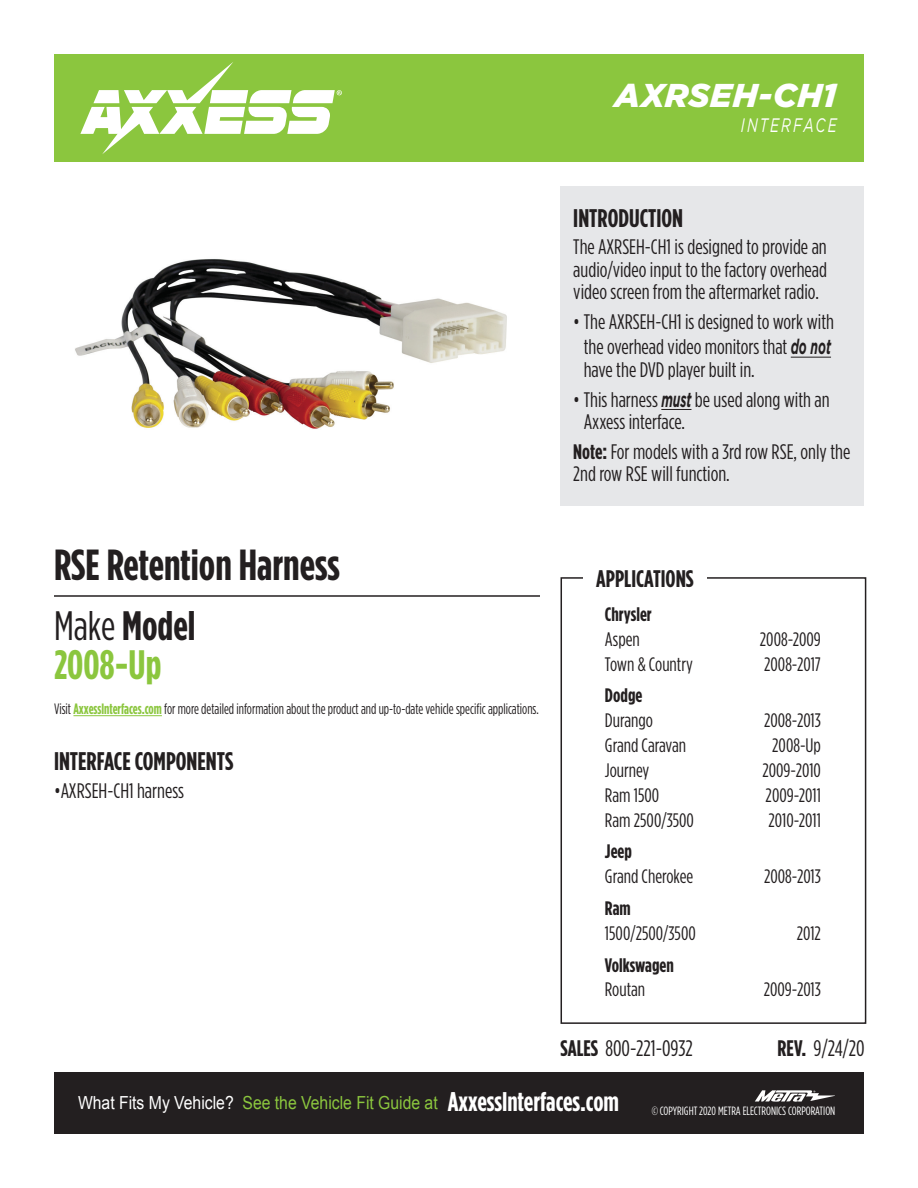
<style>
.page{position:relative;width:918px;height:1188px;background:#fff}
.page>*{position:absolute;margin:0;border:0;box-sizing:border-box;transform-origin:0 0}
.t1{font:700 43.5px "Gotham Condensed";color:#231f20}
.t2{font:700 41.1px/39px "Gotham Condensed";color:#8bc63e}
.t3{font:italic 900 33px "Gotham";letter-spacing:.01em;color:#fff}
.t4{font:700 27px "Gotham Condensed";color:#fff}
.t5{font:700 25.5px "Gotham Condensed";color:#231f20}
.t6{font:700 24px "Gotham Condensed";color:#231f20}
.t7{font:22.5px "Gotham Condensed";color:#231f20}
.t8{font:21px/22.5px "Gotham Condensed";color:#231f20}
.t9{font:19.5px "Gotham Condensed";color:#231f20}
.t10{font:700 19.5px "Gotham Condensed";color:#231f20}
.t11{font:italic 19.5px "Gotham";letter-spacing:.15em;color:#fff;scale:.7 1}
.t12{font:18px "Arial";color:#8bc63e;scale:.88 1}
.t13{font:18px "Arial";color:#fff;scale:.88 1}
.t14{font:15px "Gotham Condensed";color:#231f20;scale:.93 1}
.t15{font:12px "Gotham Condensed";color:#fff}
.s1{font-family:"Gotham";font-weight:700;font-style:italic}
.s2{font-weight:700}
.s3{font-weight:400;color:#231f20}
.s4{color:#231f20}
.s5{font-weight:700;color:#8bc63e}
</style>
<div class="page">
<div style="left:54px;top:1072px;width:810px;height:62px;background:#231f20"></div>
<div style="left:54px;top:54px;width:810px;height:108px;background:#8bc63e"></div>
<svg style="left:80px;top:62px;width:262px;height:92px"></svg>
<svg style="left:755px;top:1090px;width:80px;height:12px"></svg>
<div style="left:561px;top:577px;width:305px;height:447px;border:2px solid #231f20"></div>
<div style="left:561px;top:186px;width:303px;height:319px;background:#e6e7e9"></div>
<hr style="left:791px;top:357px;width:40px;height:1px;background:#231f20">
<hr style="left:661px;top:409px;width:30px;height:1px;background:#231f20">
<div style="left:583px;top:567px;width:124px;height:20px;background:#fff"></div>
<hr style="left:54px;top:595px;width:486px;height:2px;background:#231f20">
<img style="left:75px;top:259px;width:432px;height:170px">
<hr style="left:73px;top:715px;width:89px;height:1px;background:#8bc63e">
<h3 class="t3" style="left:615px;top:77px;width:224px">AXRSEH-CH1</h3>
<p class="t11" style="left:741px;top:115px;width:138px">INTERFACE</p>
<p class="t5" style="left:573px;top:204px;width:111px">INTRODUCTION</p>
<p class="t8" style="left:573px;top:235px;width:255px;text-align:justify">The AXRSEH-CH1 is designed to provide an audio/video input to the factory overhead video screen from the aftermarket radio.</p>
<p class="t8" style="left:573px;top:308px;width:262px;line-height:25.5px;text-align:center">• The AXRSEH-CH1 is designed to work with the overhead video monitors that <span class="s1">do not</span></p>
<p class="t8" style="left:584px;top:358px;width:173px">have the DVD player built in.</p>
<p class="t8" style="left:584px;top:388px;width:247px;text-indent:-11px">• This harness <span class="s1">must</span> be used along with an<br>Axxess interface.</p>
<p class="t8" style="left:573px;top:440px;width:279px"><span class="s2">Note:</span> For models with a 3rd row RSE, only the<br>2nd row RSE will function.</p>
<h1 class="t1" style="left:54px;top:540px;width:287px">RSE Retention Harness</h1>
<h2 class="t2" style="left:54px;top:605px;width:143px"><span class="s3">Make</span> <span class="s4">Model<br></span>2008-Up</h2>
<p class="t14" style="left:54px;top:700px;width:523px">Visit <span class="s5">AxxessInterfaces.com</span> for more detailed information about the product and up-to-date vehicle specific applications.</p>
<p class="t5" style="left:54px;top:747px;width:181px">INTERFACE COMPONENTS</p>
<p class="t8" style="left:54px;top:779px;width:132px">•AXRSEH-CH1 harness</p>
<p class="t6" style="left:596px;top:565px;width:99px">APPLICATIONS</p>
<p class="t10" style="left:605px;top:603px;width:48px">Chrysler</p>
<p class="t9" style="left:605px;top:628px;width:36px">Aspen</p>
<p class="t9" style="left:760px;top:628px;width:63px">2008-2009</p>
<p class="t9" style="left:605px;top:653px;width:89px">Town &amp; Country</p>
<p class="t9" style="left:764px;top:653px;width:58px">2008-2017</p>
<p class="t10" style="left:605px;top:684px;width:39px">Dodge</p>
<p class="t9" style="left:605px;top:710px;width:50px">Durango</p>
<p class="t9" style="left:764px;top:710px;width:58px">2008-2013</p>
<p class="t9" style="left:605px;top:735px;width:83px">Grand Caravan</p>
<p class="t9" style="left:772px;top:735px;width:50px">2008-Up</p>
<p class="t9" style="left:605px;top:760px;width:46px">Journey</p>
<p class="t9" style="left:763px;top:760px;width:60px">2009-2010</p>
<p class="t9" style="left:605px;top:785px;width:56px">Ram 1500</p>
<p class="t9" style="left:766px;top:785px;width:57px">2009-2011</p>
<p class="t9" style="left:605px;top:810px;width:90px">Ram 2500/3500</p>
<p class="t9" style="left:769px;top:810px;width:54px">2010-2011</p>
<p class="t10" style="left:605px;top:841px;width:28px">Jeep</p>
<p class="t9" style="left:605px;top:866px;width:90px">Grand Cherokee</p>
<p class="t9" style="left:764px;top:866px;width:58px">2008-2013</p>
<p class="t10" style="left:605px;top:897px;width:27px">Ram</p>
<p class="t9" style="left:605px;top:923px;width:92px">1500/2500/3500</p>
<p class="t9" style="left:797px;top:923px;width:26px">2012</p>
<p class="t10" style="left:605px;top:954px;width:70px">Volkswagen</p>
<p class="t9" style="left:605px;top:979px;width:42px">Routan</p>
<p class="t9" style="left:764px;top:979px;width:59px">2009-2013</p>
<p class="t7" style="left:561px;top:1036px;width:134px"><span class="s2">SALES</span> 800-221-0932</p>
<p class="t7" style="left:778px;top:1036px;width:89px"><span class="s2">REV.</span> 9/24/20</p>
<p class="t13" style="left:78px;top:1091px;width:179px">What Fits My Vehicle?</p>
<p class="t4" style="left:448px;top:1087px;width:173px">AxxessInterfaces.com</p>
<p class="t12" style="left:243px;top:1091px;width:223px">See the Vehicle Fit Guide at</p>
<p class="t15" style="left:652px;top:1105px;width:185px">© COPYRIGHT 2020 METRA ELECTRONICS CORPORATION</p>
</div>
